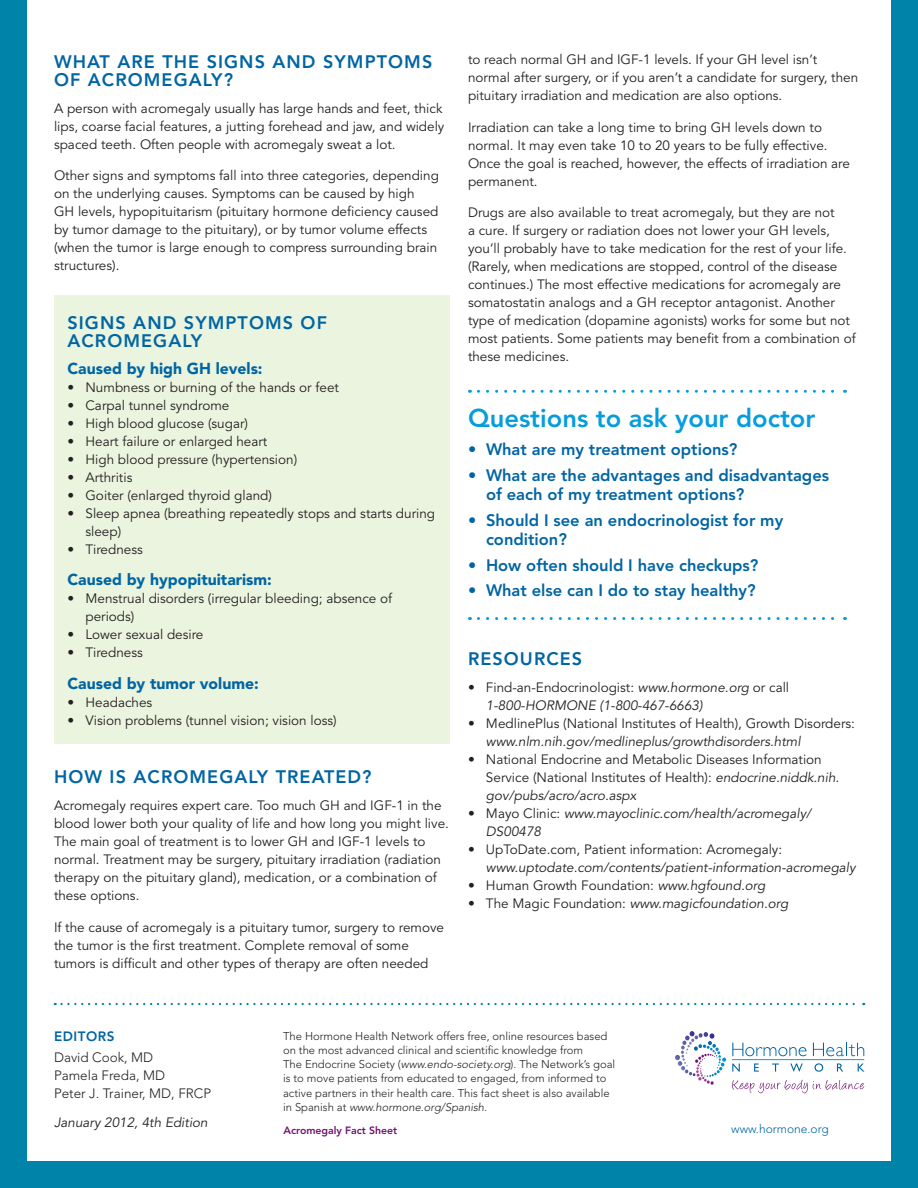
<style>
.page{position:relative;width:918px;height:1188px;background:#0083a9}
.page>*{position:absolute;margin:0;border:0;box-sizing:border-box;transform-origin:0 0}
.t1{font:800 25.5px "Avenir";color:#069ddc}
.t2{font:800 18px/18px "Avenir";letter-spacing:.06em;color:#0065a4}
.t3{font:800 16.5px/19.5px "Avenir";color:#0065a4}
.t4{font:900 15.75px "Avenir";color:#0065a4}
.t5{font:13.5px/18px "Avenir";color:#231f20}
.t6{font:italic 13.5px/18px "Avenir";color:#231f20}
.t7{font:300 13.5px/18px "Avenir";color:#231f20}
.t8{font:800 13.5px "Avenir";letter-spacing:.04em;color:#0065a4}
.t9{font:300 12px "Avenir";color:#0065a4}
.t10{font:300 11.25px/14.2px "Avenir";color:#231f20}
.t11{font:800 10.5px "Avenir";color:#731372}
.s1{font-style:normal}
.s2{font-style:italic}
</style>
<div class="page">
<div style="left:27px;top:0;width:864px;height:1161px;background:#fff"></div>
<svg style="left:732px;top:1080px;width:132px;height:13px"></svg>
<svg style="left:732px;top:1043px;width:75px;height:13px"></svg>
<svg style="left:813px;top:1043px;width:51px;height:13px"></svg>
<svg style="left:732px;top:1064px;width:8px;height:8px"></svg>
<svg style="left:754px;top:1064px;width:5px;height:8px"></svg>
<svg style="left:772px;top:1064px;width:7px;height:8px"></svg>
<svg style="left:790px;top:1064px;width:13px;height:8px"></svg>
<svg style="left:814px;top:1063px;width:9px;height:9px"></svg>
<svg style="left:837px;top:1064px;width:6px;height:8px"></svg>
<svg style="left:858px;top:1064px;width:7px;height:8px"></svg>
<hr style="left:732px;top:1059px;width:132px;height:1px;background:#069ddc">
<svg style="left:675px;top:1031px;width:51px;height:54px"></svg>
<svg style="left:55px;top:1003px;width:809px;height:2px"></svg>
<svg style="left:478px;top:390px;width:367px;height:3px"></svg>
<svg style="left:478px;top:617px;width:367px;height:3px"></svg>
<div style="left:54px;top:296px;width:396px;height:448px;background:#ebf4de"></div>
<h2 class="t2" style="left:54px;top:52px;width:380px">What are th e signs and symptoms of acromegaly?</h2>
<p class="t5" style="left:54px;top:99px;width:392px">A person with acromegaly usually has large hands and feet, thick lips, coarse facial features, a jutting forehead and jaw, and widely spaced teeth. Often people with acromegaly sweat a lot.</p>
<p class="t5" style="left:54px;top:167px;width:386px">Other signs and symptoms fall into three categories, depending on the underlying causes. Symptoms can be caused by high<br>GH levels, hypopituitarism (pituitary hormone deficiency caused by tumor damage to the pituitary), or by tumor volume effects (when the tumor is large enough to compress surrounding brain structures).</p>
<h2 class="t2" style="left:68px;top:313px;width:257px">Signs and Symptoms of<br>Acromegaly</h2>
<p class="t4" style="left:68px;top:359px;width:197px">Caused by high GH levels:</p>
<p class="t5" style="left:68px;top:379px;width:273px">• Numbness or burning of the hands or feet</p>
<p class="t5" style="left:68px;top:396px;width:163px">• Carpal tunnel syndrome</p>
<p class="t5" style="left:68px;top:414px;width:182px">• High blood glucose (sugar)</p>
<p class="t5" style="left:68px;top:432px;width:201px">• Heart failure or enlarged heart</p>
<p class="t5" style="left:68px;top:450px;width:231px">• High blood pressure (hypertension)</p>
<p class="t5" style="left:68px;top:468px;width:66px">• Arthritis</p>
<p class="t5" style="left:68px;top:486px;width:206px">• Goiter (enlarged thyroid gland)</p>
<p class="t5" style="left:85px;top:504px;width:351px;text-indent:-18px">• Sleep apnea (breathing repeatedly stops and starts during sleep)</p>
<p class="t5" style="left:68px;top:540px;width:77px">• Tiredness</p>
<p class="t4" style="left:68px;top:570px;width:206px">Caused by hypopituitarism:</p>
<p class="t5" style="left:85px;top:590px;width:308px;text-indent:-18px">• Menstrual disorders (irregular bleeding; absence of periods)</p>
<p class="t5" style="left:68px;top:626px;width:137px">• Lower sexual desire</p>
<p class="t5" style="left:68px;top:644px;width:77px">• Tiredness</p>
<p class="t4" style="left:68px;top:674px;width:193px">Caused by tumor volume:</p>
<p class="t5" style="left:68px;top:694px;width:86px">• Headaches</p>
<p class="t5" style="left:68px;top:711px;width:271px">• Vision problems (tunnel vision; vision loss)</p>
<h2 class="t2" style="left:54px;top:768px;width:319px">How is acromegaly treated?</h2>
<p class="t5" style="left:54px;top:797px;width:396px">Acromegaly requires expert care. Too much GH and IGF-1 in the blood lower both your quality of life and how long you might live.<br>The main goal of treatment is to lower GH and IGF-1 levels to normal. Treatment may be surgery, pituitary irradiation (radiation therapy on the pituitary gland), medication, or a combination of these options.</p>
<p class="t5" style="left:54px;top:918px;width:392px">If the cause of acromegaly is a pituitary tumor, surgery to remove the tumor is the first treatment. Complete removal of some tumors is difficult and other types of therapy are often needed</p>
<p class="t5" style="left:468px;top:51px;width:392px">to reach normal GH and IGF-1 levels. If your GH level isn’t normal after surgery, or if you aren’t a candidate for surgery, then pituitary irradiation and medication are also options.</p>
<p class="t5" style="left:468px;top:119px;width:384px">Irradiation can take a long time to bring GH levels down to normal. It may even take 10 to 20 years to be fully effective.<br>Once the goal is reached, however, the effects of irradiation are permanent.</p>
<p class="t5" style="left:468px;top:204px;width:389px">Drugs are also available to treat acromegaly, but they are not<br>a cure. If surgery or radiation does not lower your GH levels, you’ll probably have to take medication for the rest of your life. (Rarely, when medications are stopped, control of the disease continues.) The most effective medications for acromegaly are somatostatin analogs and a GH receptor antagonist. Another type of medication (dopamine agonists) works for some but not most patients. Some patients may benefit from a combination of these medicines.</p>
<h1 class="t1" style="left:468px;top:403px;width:349px">Questions to ask your doctor</h1>
<p class="t3" style="left:468px;top:440px;width:271px">• What are my treatment options?</p>
<p class="t3" style="left:486px;top:465px;width:345px;text-indent:-18px">• What are the advantages and disadvantages of each of my treatment options?</p>
<p class="t3" style="left:486px;top:510px;width:299px;text-indent:-18px">• Should I see an endocrinologist for my condition?</p>
<p class="t3" style="left:468px;top:555px;width:292px">• How often should I have checkups?</p>
<p class="t3" style="left:468px;top:580px;width:289px">• What else can I do to stay healthy?</p>
<h2 class="t2" style="left:468px;top:650px;width:116px">Resources</h2>
<p class="t6" style="left:486px;top:679px;width:305px;text-indent:-18px"><span class="s1">• Find-an-Endocrinologist:</span> www.hormone.org <span class="s1">or call<br></span>1-800-HORMONE (1-800-467-6663)</p>
<p class="t5" style="left:468px;top:715px;width:389px">• MedlinePlus (National Institutes of Health), Growth Disorders:</p>
<p class="t6" style="left:486px;top:733px;width:316px">www.nlm.nih.gov/medlineplus/growthdisorders.html</p>
<p class="t5" style="left:486px;top:751px;width:355px;text-indent:-18px">• National Endocrine and Metabolic Diseases Information<br>Service (National Institutes of Health): <span class="s2">endocrine.niddk.nih. gov/pubs/acro/acro.aspx</span></p>
<p class="t6" style="left:486px;top:805px;width:327px;text-indent:-18px"><span class="s1">• Mayo Clinic:</span> www.mayoclinic.com/health/acromegaly/<br>DS00478</p>
<p class="t5" style="left:468px;top:841px;width:316px">• UpToDate.com, Patient information: Acromegaly:</p>
<p class="t6" style="left:486px;top:859px;width:371px">www.uptodate.com/contents/patient-information-acromegaly</p>
<p class="t5" style="left:468px;top:877px;width:299px">• Human Growth Foundation: <span class="s2">www.hgfound.org</span></p>
<p class="t6" style="left:468px;top:895px;width:322px"><span class="s1">• The Magic Foundation:</span> www.magicfoundation.org</p>
<p class="t8" style="left:54px;top:1029px;width:62px">Editors</p>
<p class="t7" style="left:54px;top:1049px;width:159px">David Cook, M D<br>Pamela Freda, M D<br>Peter J. Trainer, M D, FRCP</p>
<p class="t6" style="left:54px;top:1114px;width:155px">January 2012, 4th Edition</p>
<p class="t10" style="left:283px;top:1029px;width:334px">The H ormone H ealth N etwork offers free, online resources based on the most advanced clinical and scientific knowledge from<br>The Endocrine Society (<span class="s2">www.endo-society.org</span>). The N etwork’s goal is to move patients from educated to engaged, from informed to active partners in their health care. This fact sheet is also available in Spanish at <span class="s2">www.hormone.org/Spanish</span>.</p>
<p class="t11" style="left:284px;top:1124px;width:115px">Acromegaly Fact Sheet</p>
<p class="t9" style="left:731px;top:1122px;width:99px">www.hormone.org</p>
</div>
